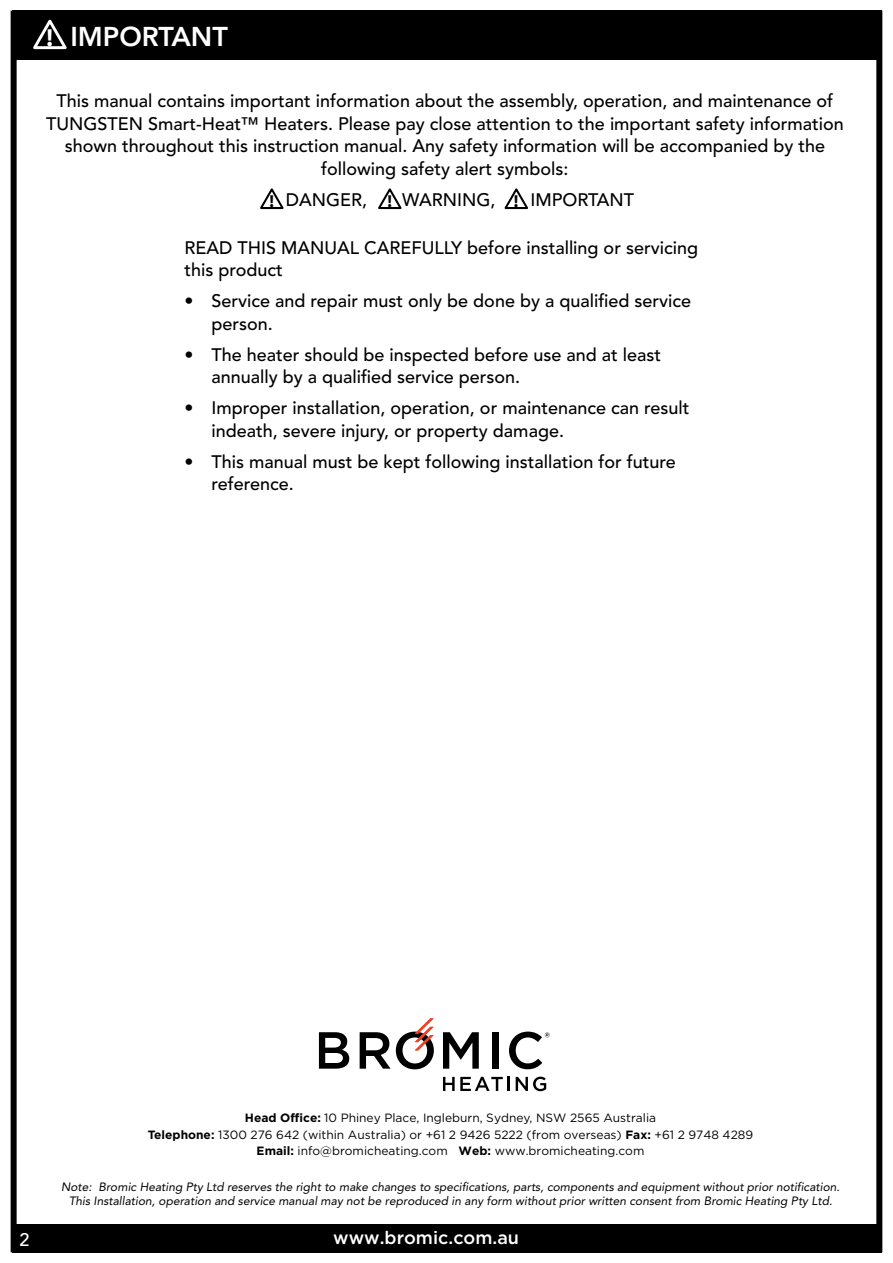
<style>
.page{position:relative;width:893px;height:1263px;background:#fff}
.page>*{position:absolute;margin:0;border:0;box-sizing:border-box;transform-origin:0 0}
.t1{font:800 27px "Avenir";color:#fff}
.t2{font:500 18px/22.5px "Avenir";color:#000}
.t3{font:500 18px "Gotham";color:#fff}
.t4{font:500 18px "Avenir";color:#fff}
.t5{font:700 17.4px "Myriad";color:#000}
.t6{font:italic 12px/13.5px "Avenir";color:#000;text-align:center}
.t7{font:12px/16.2px "Gotham";color:#000;text-align:center}
.s1{font-family:"Myriad";font-weight:700;font-size:24.75px}
.s2{font-weight:700}
</style>
<div class="page">
<div style="left:12px;top:1224px;width:870px;height:29px;background:#000"></div>
<div style="left:11px;top:11px;width:871px;height:1241px;border:6px solid #000"></div>
<div style="left:12px;top:10px;width:870px;height:50px;background:#000"></div>
<svg style="left:33px;top:20px;width:34px;height:30px"></svg>
<svg style="left:260px;top:188px;width:24px;height:21px"></svg>
<svg style="left:378px;top:188px;width:24px;height:21px"></svg>
<svg style="left:504px;top:188px;width:24px;height:21px"></svg>
<svg style="left:319px;top:1032px;width:30px;height:37px"></svg>
<svg style="left:443px;top:1032px;width:36px;height:37px"></svg>
<div style="left:492px;top:1032px;width:6px;height:37px;background:#000"></div>
<svg style="left:509px;top:1031px;width:41px;height:38px"></svg>
<svg style="left:443px;top:1077px;width:60px;height:14px"></svg>
<hr style="left:507px;top:1077px;width:3px;height:14px;background:#000">
<svg style="left:516px;top:1077px;width:30px;height:14px"></svg>
<svg style="left:360px;top:1018px;width:74px;height:51px"></svg>
<h1 class="t1" style="left:47px;top:21px;width:183px"><span class="s1">!</span> IMPORTANT</h1>
<p class="t2" style="left:46px;top:90px;width:799px;text-align:center">This manual contains important information about the assembly, operation, and maintenance of TUNGSTEN Smart-Heat™ Heaters. Please pay close attention to the important safety information shown throughout this instruction manual. Any safety information will be accompanied by the following safety alert symbols:</p>
<p class="t2" style="left:286px;top:189px;width:83px">DANGER,</p>
<p class="t2" style="left:402px;top:189px;width:95px">WARNING,</p>
<p class="t2" style="left:530px;top:189px;width:105px">IMPORTANT</p>
<p class="t2" style="left:185px;top:237px;width:515px">READ THIS MANUAL CAREFULLY before installing or servicing this product</p>
<p class="t2" style="left:212px;top:290px;width:481px;text-indent:-27px">• Service and repair must only be done by a qualified service person.</p>
<p class="t2" style="left:212px;top:344px;width:451px;text-indent:-27px">• The heater should be inspected before use and at least annually by a qualified service person.</p>
<p class="t2" style="left:212px;top:397px;width:479px;text-indent:-27px">• Improper installation, operation, or maintenance can result indeath, severe injury, or property damage.</p>
<p class="t2" style="left:212px;top:451px;width:466px;text-indent:-27px">• This manual must be kept following installation for future reference.</p>
<p class="t5" style="left:269px;top:192px;width:6px">!</p>
<p class="t5" style="left:387px;top:192px;width:6px">!</p>
<p class="t5" style="left:514px;top:192px;width:6px">!</p>
<p class="t7" style="left:148px;top:1110px;width:607px"><span class="s2">Head Office:</span> 10 Phiney Place, Ingleburn, Sydney, NSW 2565 Australia<br><span class="s2">Telephone:</span> 1300 276 642 (within Australia) or +61 2 9426 5222 (from overseas) <span class="s2">Fax:</span> +61 2 9748 4289<br><span class="s2">Email:</span> info@bromicheating.com <span class="s2">Web:</span> www.bromicheating.com</p>
<p class="t6" style="left:61px;top:1180px;width:780px">Note: Bromic Heating Pty Ltd reserves the right to make changes to specifications, parts, components and equipment without prior notification.<br>This Installation, operation and service manual may not be reproduced in any form without prior written consent from Bromic Heating Pty Ltd.</p>
<p class="t4" style="left:19px;top:1229px;width:12px">2</p>
<p class="t3" style="left:333px;top:1227px;width:187px">www.bromic.com.au</p>
</div>
